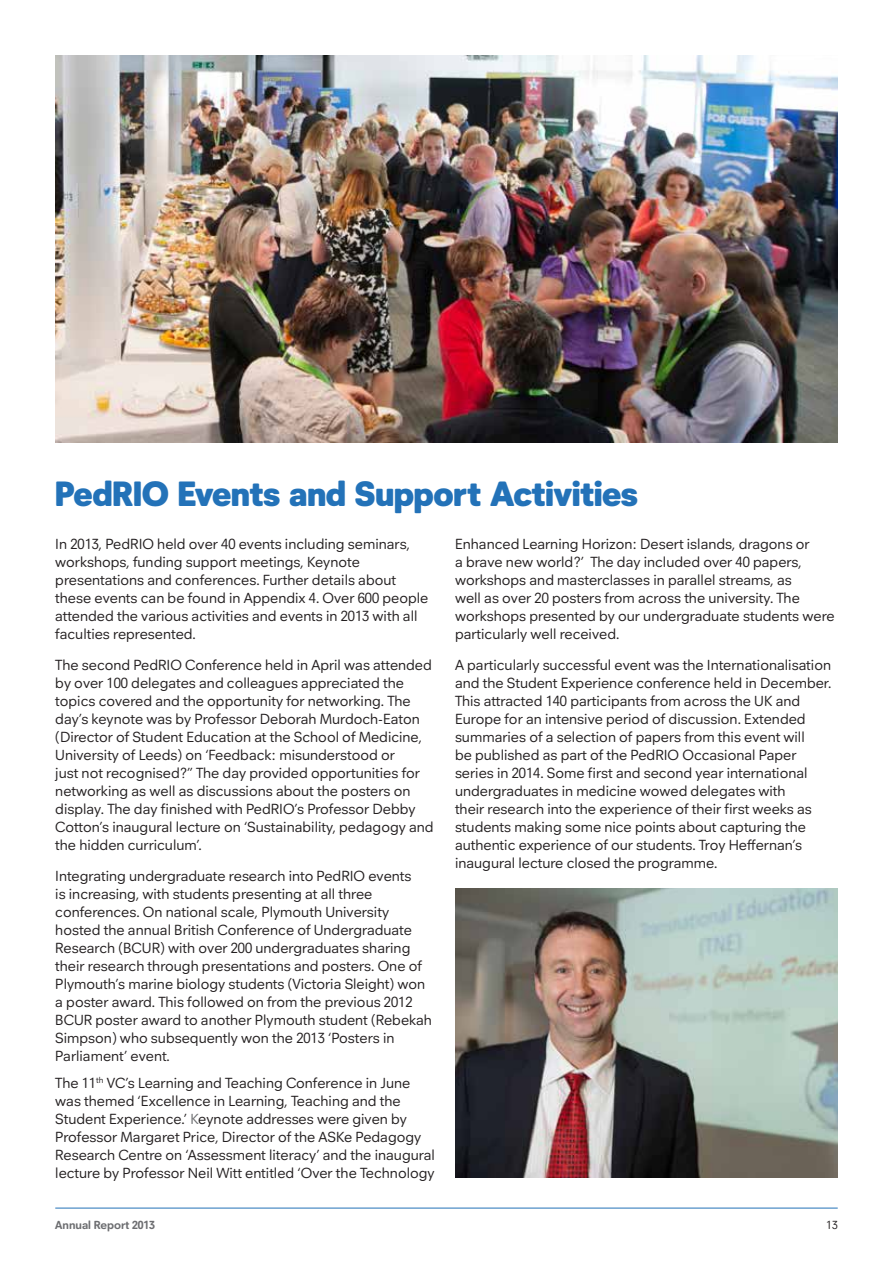
<style>
.page{position:relative;width:893px;height:1263px;background:#fff}
.page>*{position:absolute;margin:0;border:0;box-sizing:border-box;transform-origin:0 0}
.t1{font:900 36px "Neuzeitfor Plymouth";color:#2372b8}
.t2{font:15px/18px "Neuzeitfor Plymouth";color:#231f20}
.t3{font:700 12px "Neuzeitfor Plymouth";color:#6d6e71}
.t4{font:12px "Neuzeitfor Plymouth";color:#231f20}
.s1{color:#6d6e71}
</style>
<div class="page">
<hr style="left:55px;top:1208px;width:783px;height:1px;background:#2372b8">
<img style="left:455px;top:888px;width:383px;height:289px">
<img style="left:55px;top:55px;width:783px;height:387px">
<h1 class="t1" style="left:55px;top:471px;width:584px">PedRIO Events and Support Activities</h1>
<p class="t2" style="left:55px;top:535px;width:375px">In 2013, PedRIO held over 40 events including seminars, workshops, funding support meetings, Keynote presentations and conferences. Further details about these events can be found in Appendix 4. Over 600 people attended the various activities and events in 2013 with all faculties represented.</p>
<p class="t2" style="left:55px;top:656px;width:380px">The second PedRIO Conference held in April was attended by over 100 delegates and colleagues appreciated the topics covered and the opportunity for networking. The day’s keynote was by Professor Deborah Murdoch-Eaton (Director of Student Education at the School of Medicine, University of Leeds) on ‘Feedback: misunderstood or<br>just not recognised?” The day provided opportunities for networking as well as discussions about the posters on display. The day finished with PedRIO’s Professor Debby Cotton’s inaugural lecture on ‘Sustainability, pedagogy and the hidden curriculum’.</p>
<p class="t2" style="left:55px;top:867px;width:378px">Integrating undergraduate research into PedRIO events<br>is increasing, with students presenting at all three conferences. On national scale, Plymouth University hosted the annual British Conference of Undergraduate Research (BCUR) with over 200 undergraduates sharing their research through presentations and posters. One of Plymouth’s marine biology students (Victoria Sleight) won a poster award. This followed on from the previous 2012<br>BCUR poster award to another Plymouth student (Rebekah Simpson) who subsequently won the 2013 ‘Posters in Parliament’ event.</p>
<p class="t2" style="left:55px;top:1073px;width:381px">The 11<sup>th</sup> VC’s Learning and Teaching Conference in June was themed ‘Excellence in Learning, Teaching and the Student Experience.’ <span class="s1">K</span>eynote addresses were given by Professor Margaret Price, Director of the ASKe Pedagogy Research Centre on ‘Assessment literacy’ and the inaugural lecture by Professor Neil Witt entitled ‘Over the Technology</p>
<p class="t2" style="left:455px;top:535px;width:381px">Enhanced Learning Horizon: Desert islands, dragons or<br>a brave new world?’ The day included over 40 papers, workshops and masterclasses in parallel streams, as<br>well as over 20 posters from across the university. The workshops presented by our undergraduate students were particularly well received.</p>
<p class="t2" style="left:455px;top:656px;width:378px">A particularly successful event was the Internationalisation and the Student Experience conference held in December.<br>This attracted 140 participants from across the UK and Europe for an intensive period of discussion. Extended summaries of a selection of papers from this event will<br>be published as part of the PedRIO Occasional Paper series in 2014. Some first and second year international undergraduates in medicine wowed delegates with<br>their research into the experience of their first weeks as students making some nice points about capturing the authentic experience of our students. Troy Heffernan’s inaugural lecture closed the programme.</p>
<p class="t3" style="left:55px;top:1218px;width:101px">Annual Report 2013</p>
<p class="t4" style="left:826px;top:1218px;width:13px">13</p>
</div>
